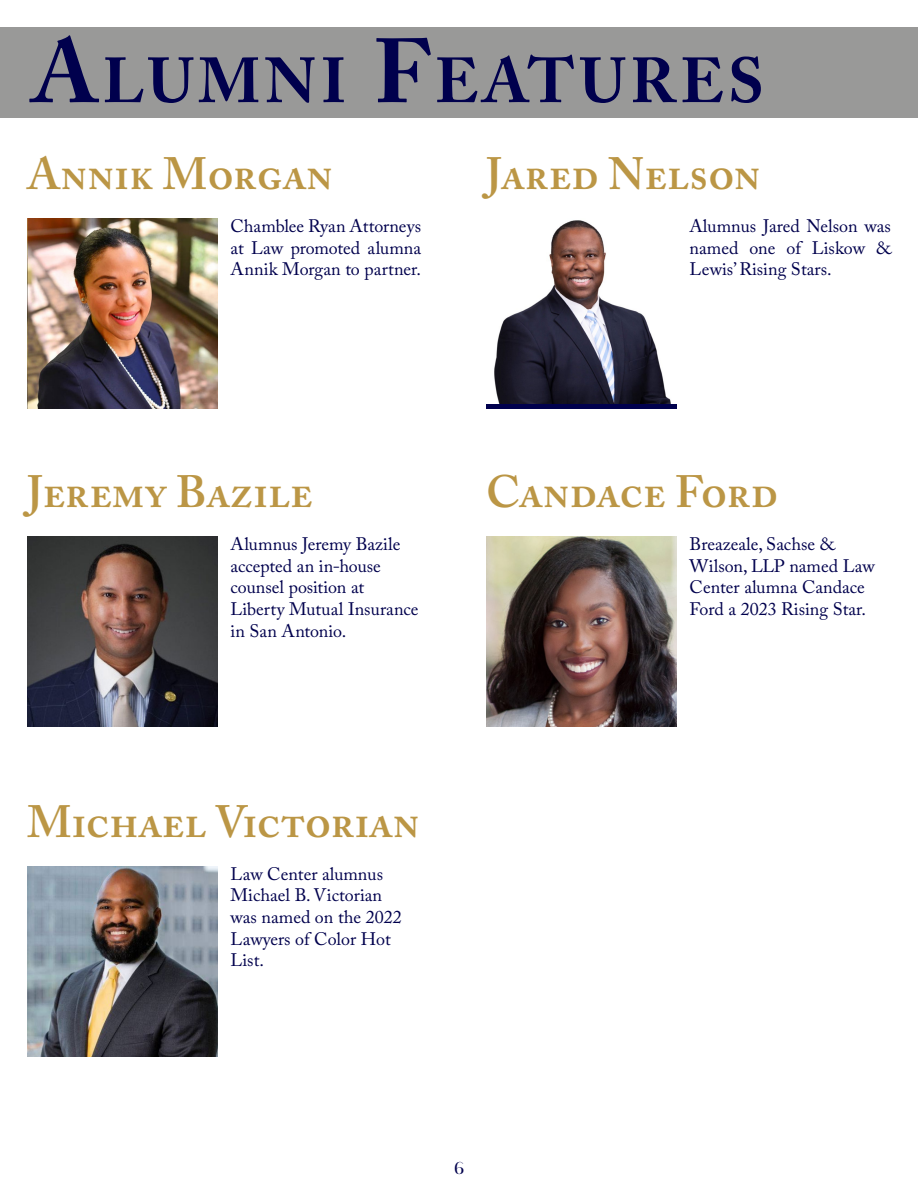
<style>
.page{position:relative;width:918px;height:1188px;background:#fff}
.page>*{position:absolute;margin:0;border:0;box-sizing:border-box;transform-origin:0 0}
.t1{font:700 63px "Adobe Caslon Pro";letter-spacing:.07em;color:#00004d}
.t2{font:600 45px "Adobe Caslon Pro";color:#bb9645}
.t3{font:18px/21.6px "Adobe Caslon Pro";color:#00004d}
.t4{font:18px "Raylig Alternate";color:#00004d}
.s1{font-size:90px}
</style>
<div class="page">
<div style="left:0;top:27px;width:918px;height:90px;background:#999998"></div>
<img style="left:27px;top:219px;width:190px;height:190px">
<svg style="left:486px;top:403px;width:190px;height:6px"></svg>
<img style="left:494px;top:220px;width:177px;height:183px">
<img style="left:27px;top:537px;width:190px;height:190px">
<img style="left:27px;top:867px;width:190px;height:190px">
<img style="left:486px;top:537px;width:190px;height:190px">
<p class="t1" style="left:33px;top:43px;width:733px"><span class="s1">A</span>LUMNI <span class="s1">F</span>EATURES</p>
<p class="t2" style="left:27px;top:147px;width:308px">Annik Morgan</p>
<p class="t2" style="left:486px;top:147px;width:276px">Jared Nelson</p>
<p class="t3" style="left:231px;top:215px;width:192px;text-align:justify">Chamblee Ryan Attorneys at Law promoted alumna Annik Morgan to partner.</p>
<p class="t3" style="left:690px;top:215px;width:203px;text-align:justify">Alumnus Jared Nelson was named one of Liskow &amp; Lewis’ Rising Stars.</p>
<p class="t2" style="left:27px;top:465px;width:287px">Jeremy Bazile</p>
<p class="t3" style="left:231px;top:533px;width:189px">Alumnus Jeremy Bazile accepted an in-house counsel position at<br>Liberty Mutual Insurance in San Antonio.</p>
<p class="t2" style="left:27px;top:795px;width:394px">Michael Victorian</p>
<p class="t3" style="left:231px;top:863px;width:173px">Law Center alumnus<br>Michael B. Victorian was named on the 2022<br>Lawyers of Color Hot<br>List.</p>
<p class="t2" style="left:486px;top:465px;width:294px">Candace Ford</p>
<p class="t3" style="left:690px;top:533px;width:187px">Breazeale, Sachse &amp;<br>Wilson, LLP named Law<br>Center alumna Candace<br>Ford a 2023 Rising Star.</p>
<p class="t4" style="left:454px;top:1156px;width:11px">6</p>
</div>
